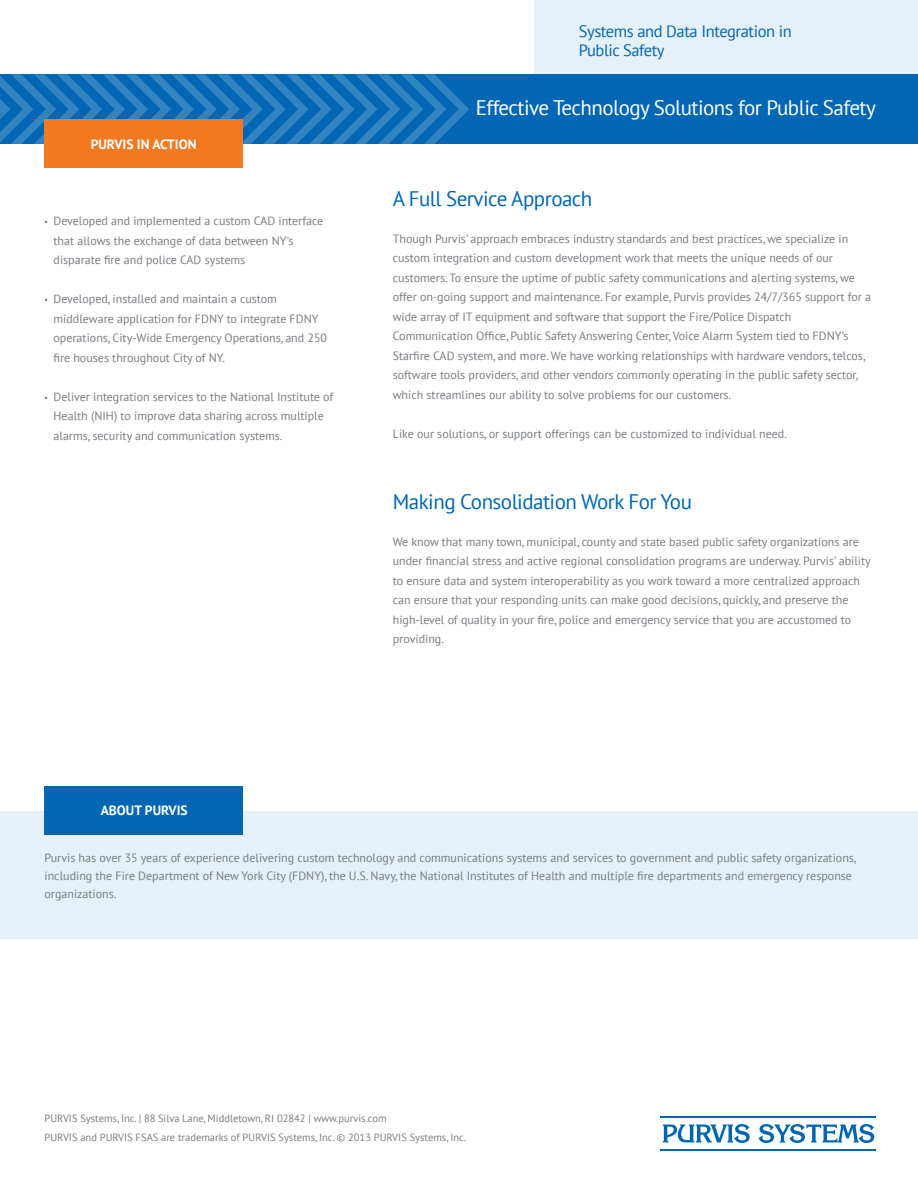
<style>
.page{position:relative;width:918px;height:1188px;background:#fff}
.page>*{position:absolute;margin:0;border:0;box-sizing:border-box;transform-origin:0 0}
.t1{font:21px "PT Sans";letter-spacing:-.025em;color:#0166b3}
.t2{font:21px "PT Sans";letter-spacing:-.025em;color:#fff}
.t3{font:16.5px/19.5px "PT Sans";letter-spacing:-.025em;color:#0166b3}
.t4{font:700 13.5px "PT Sans";color:#fff}
.t5{font:12px/19.5px "PT Sans";color:#787d82}
.t6{font:10.5px/19.5px "PT Sans";color:#787d82}
.s1{font-family:"Myriad Pro"}
</style>
<div class="page">
<div style="left:0;top:811px;width:918px;height:128px;background:#e6f0f7"></div>
<div style="left:534px;top:0;width:384px;height:114px;background:#e6f0f7"></div>
<svg style="left:663px;top:1124px;width:87px;height:19px"></svg>
<svg style="left:759px;top:1124px;width:115px;height:19px"></svg>
<hr style="left:660px;top:1116px;width:216px;height:2px;background:#0166b3">
<hr style="left:660px;top:1149px;width:216px;height:2px;background:#0166b3">
<div style="left:45px;top:786px;width:198px;height:48px;background:#0166b3"></div>
<div style="left:0;top:74px;width:918px;height:70px;background:#0166b3"></div>
<svg style="left:0;top:74px;width:469px;height:70px"></svg>
<div style="left:45px;top:120px;width:198px;height:48px;background:#f37921"></div>
<p class="t3" style="left:579px;top:21px;width:215px">Systems and Data Integration in<br>Public Safety</p>
<p class="t4" style="left:91px;top:136px;width:107px">PURVIS IN ACTION</p>
<p class="t5" style="left:54px;top:211px;width:271px;text-indent:-9px"><span class="s1">•</span> Developed and implemented a custom CAD interface that allows the exchange of data between NY’s disparate fire and police CAD systems</p>
<p class="t5" style="left:54px;top:289px;width:275px;text-indent:-9px"><span class="s1">•</span> Developed, installed and maintain a custom middleware application for FDNY to integrate FDNY operations, City-Wide Emergency Operations, and 250 fire houses throughout City of NY.</p>
<p class="t5" style="left:54px;top:386px;width:281px;text-indent:-9px"><span class="s1">•</span> Deliver integration services to the National Institute of<br>Health (NIH) to improve data sharing across multiple alarms, security and communication systems.</p>
<p class="t2" style="left:476px;top:94px;width:402px">Effective Technology Solutions for Public Safety</p>
<p class="t1" style="left:393px;top:185px;width:201px">A Full Service Approach</p>
<p class="t5" style="left:393px;top:229px;width:480px">Though Purvis’ approach embraces industry standards and best practices, we specialize in custom integration and custom development work that meets the unique needs of our customers. To ensure the uptime of public safety communications and alerting systems, we offer on-going support and maintenance. For example, Purvis provides 24/7/365 support for a wide array of IT equipment and software that support the Fire/Police Dispatch Communication Office, Public Safety Answering Center, Voice Alarm System tied to FDNY’s Starfire CAD system, and more. We have working relationships with hardware vendors, telcos, software tools providers, and other vendors commonly operating in the public safety sector, which streamlines our ability to solve problems for our customers.</p>
<p class="t5" style="left:393px;top:424px;width:396px">Like our solutions, or support offerings can be customized to individual need.</p>
<p class="t1" style="left:393px;top:488px;width:301px">Making Consolidation Work For You</p>
<p class="t5" style="left:393px;top:532px;width:479px">We know that many town, municipal, county and state based public safety organizations are under financial stress and active regional consolidation programs are underway. Purvis’ ability to ensure data and system interoperability as you work toward a more centralized approach can ensure that your responding units can make good decisions, quickly, and preserve the high-level of quality in your fire, police and emergency service that you are accustomed to providing.</p>
<p class="t4" style="left:101px;top:801px;width:88px">ABOUT PURVIS</p>
<p class="t5" style="left:45px;top:848px;width:813px;line-height:18px">Purvis has over 35 years of experience delivering custom technology and communications systems and services to government and public safety organizations, including the Fire Department of New York City (FDNY), the U.S. Navy, the National Institutes of Health and multiple fire departments and emergency response organizations.</p>
<p class="t6" style="left:45px;top:1108px;width:423px">PURVIS Systems, Inc. | 88 Silva Lane, Middletown, RI 02842 | www.purvis.com<br>PURVIS and PURVIS FSAS are trademarks of PURVIS Systems, Inc. © 2013 PURVIS Systems, Inc.</p>
</div>
